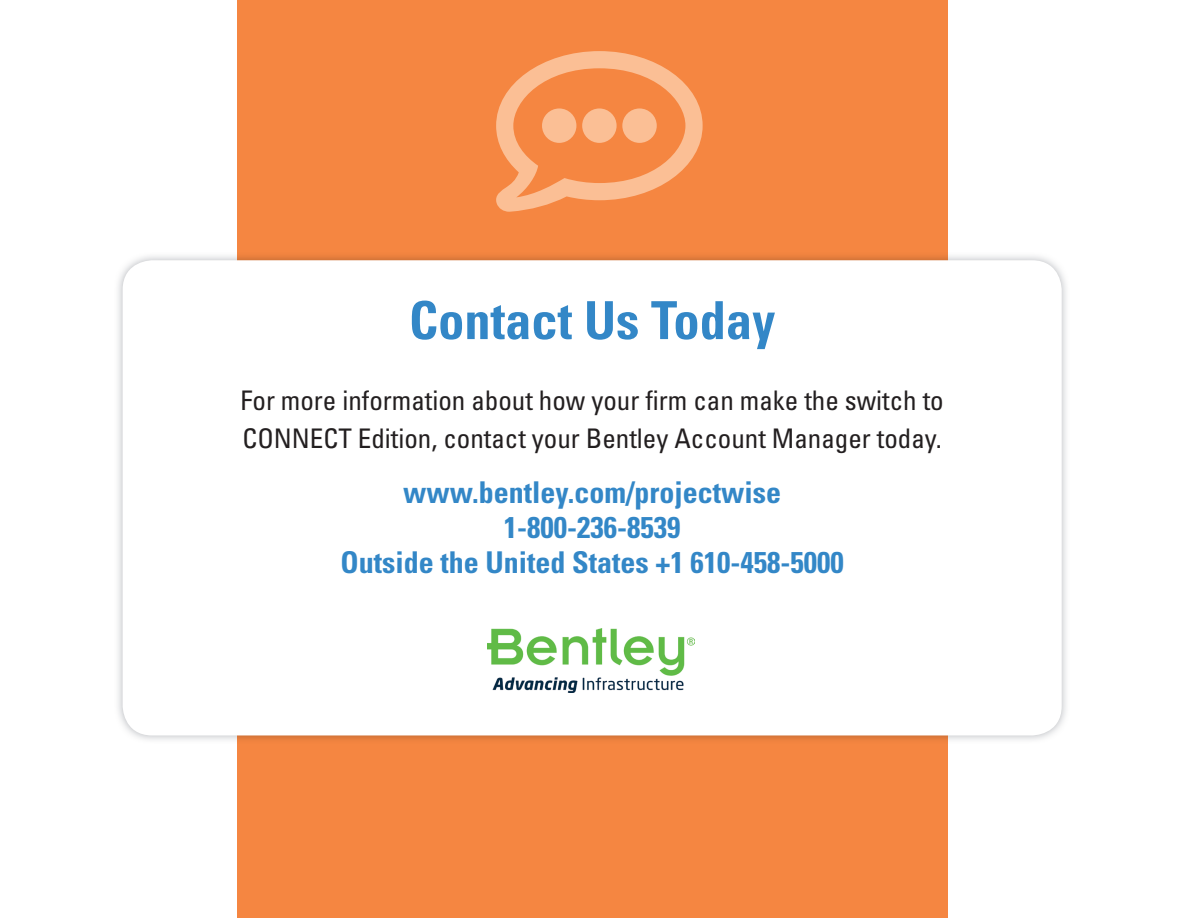
<style>
.page{position:relative;width:1188px;height:918px;background:#fff}
.page>*{position:absolute;margin:0;border:0;box-sizing:border-box;transform-origin:0 0}
.t1{font:700 condensed 52.5px "Univers";color:#3387c7}
.t2{font:700 condensed 30px/35.4px "Univers";color:#3387c7;text-align:center}
.t3{font:condensed 27px/37.5px "Univers";color:#231f20}
</style>
<div class="page">
<div style="left:237px;top:0;width:710px;height:918px;background:#f58641"></div>
<img style="left:118px;top:252px;width:948px;height:492px">
<div style="left:124px;top:262px;width:936px;height:472px;background:#fff;border-radius:28px"></div>
<div style="left:123px;top:260px;width:939px;height:475px;border:3px solid #fff;border-radius:28px"></div>
<img style="left:487px;top:629px;width:208px;height:63px">
<svg style="left:496px;top:51px;width:207px;height:161px"></svg>
<div style="left:542px;top:108px;width:34px;height:35px;background:#fbbf95;border-radius:50%"></div>
<div style="left:582px;top:108px;width:35px;height:35px;background:#fbbf95;border-radius:50%"></div>
<div style="left:622px;top:108px;width:35px;height:35px;background:#fbbf95;border-radius:50%"></div>
<h1 class="t1" style="left:409px;top:288px;width:368px">Contact Us Today</h1>
<p class="t3" style="left:241px;top:382px;width:705px">For more information about how your firm can make the switch to<br>CONNECT Edition, contact your Bentley Account Manager today.</p>
<p class="t2" style="left:341px;top:474px;width:505px">www.bentley.com/projectwise<br>1-800-236-8539<br>Outside the United States +1 610-458-5000</p>
</div>
